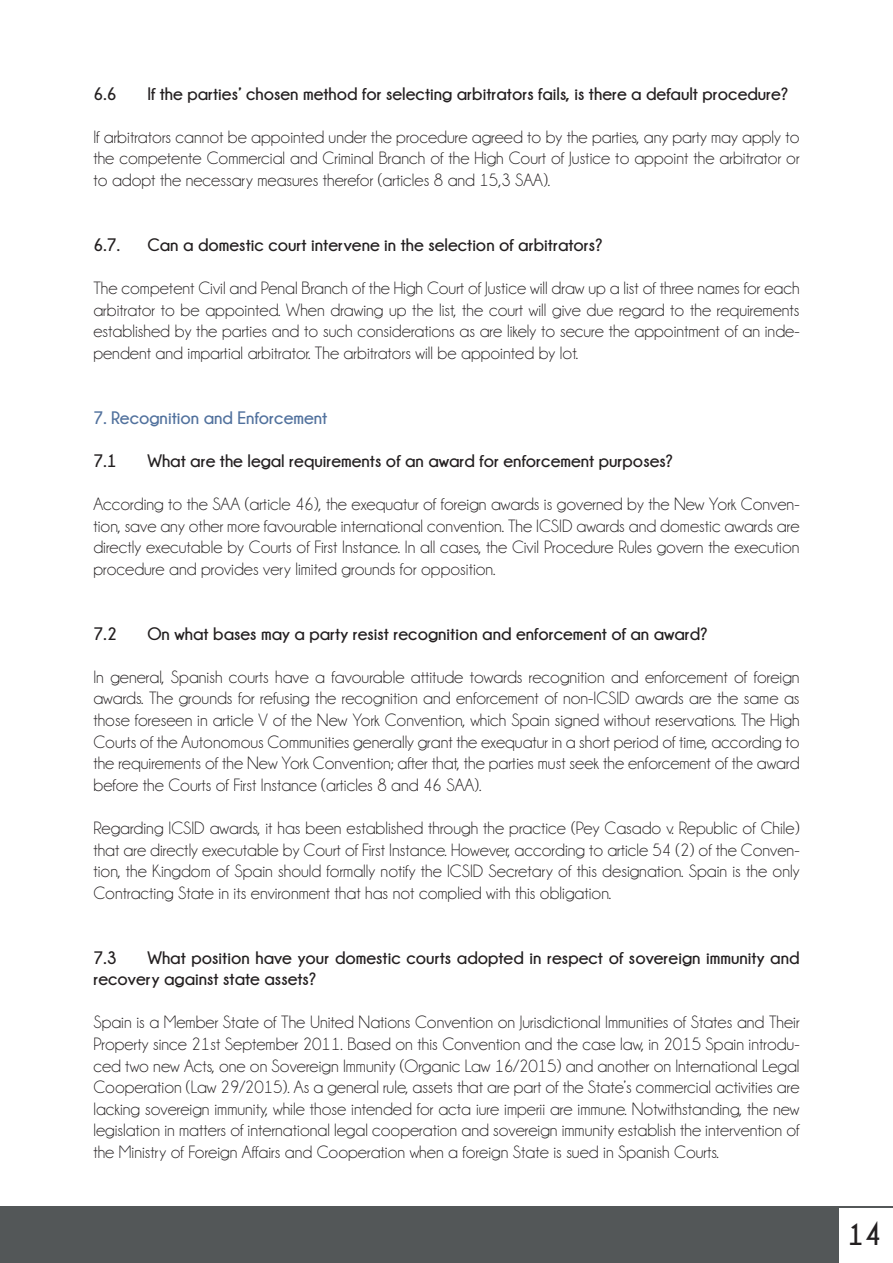
<style>
.page{position:relative;width:893px;height:1263px;background:#fff}
.page>*{position:absolute;margin:0;border:0;box-sizing:border-box;transform-origin:0 0}
.t1{font:700 30px "Champagne&Limousines";color:#231f20}
.t2{font:18px/21.6px "Champagne&Limousines";color:#231f20;text-align:justify}
.t3{font:700 18px/21.6px "Champagne&Limousines";color:#231f20}
.t4{font:700 18px "Champagne&Limousines";color:#51719d}
</style>
<div class="page">
<div style="left:0;top:1206px;width:893px;height:57px;background:#535758"></div>
<div style="left:839px;top:1209px;width:53px;height:54px;background:#fff"></div>
<p class="t3" style="left:93px;top:82px;width:25px">6.6</p>
<p class="t3" style="left:147px;top:82px;width:642px">If the parties’ chosen method for selecting arbitrators fails, is there a default procedure?</p>
<p class="t2" style="left:93px;top:126px;width:708px">If arbitrators cannot be appointed under the procedure agreed to by the parties, any party may apply to the competente Commercial and Criminal Branch of the High Court of Justice to appoint the arbitrator or to adopt the necessary measures therefor (articles 8 and 15,3 SAA).</p>
<p class="t3" style="left:93px;top:234px;width:28px">6.7.</p>
<p class="t3" style="left:147px;top:234px;width:457px">Can a domestic court intervene in the selection of arbitrators?</p>
<p class="t2" style="left:93px;top:277px;width:708px">The competent Civil and Penal Branch of the High Court of Justice will draw up a list of three names for each arbitrator to be appointed. When drawing up the list, the court will give due regard to the requirements established by the parties and to such considerations as are likely to secure the appointment of an inde&shy;pendent and impartial arbitrator. The arbitrators will be appointed by lot.</p>
<p class="t4" style="left:93px;top:407px;width:235px">7. Recognition and Enforcement</p>
<p class="t3" style="left:93px;top:450px;width:25px">7.1</p>
<p class="t3" style="left:147px;top:450px;width:527px">What are the legal requirements of an award for enforcement purposes?</p>
<p class="t2" style="left:93px;top:493px;width:708px">According to the SAA (article 46), the exequatur of foreign awards is governed by the New York Conven&shy;tion, save any other more favourable international convention. The ICSID awards and domestic awards are directly executable by Courts of First Instance. In all cases, the Civil Procedure Rules govern the execution procedure and provides very limited grounds for opposition.</p>
<p class="t3" style="left:93px;top:622px;width:25px">7.2</p>
<p class="t3" style="left:147px;top:622px;width:562px">On what bases may a party resist recognition and enforcement of an award?</p>
<p class="t2" style="left:93px;top:666px;width:708px">In general, Spanish courts have a favourable attitude towards recognition and enforcement of foreign awards. The grounds for refusing the recognition and enforcement of non-ICSID awards are the same as those foreseen in article V of the New York Convention, which Spain signed without reservations. The High Courts of the Autonomous Communities generally grant the exequatur in a short period of time, according to the requirements of the New York Convention; after that, the parties must seek the enforcement of the award before the Courts of First Instance (articles 8 and 46 SAA).</p>
<p class="t2" style="left:93px;top:817px;width:708px">Regarding ICSID awards, it has been established through the practice (Pey Casado v. Republic of Chile) that are directly executable by Court of First Instance. However, according to article 54 (2) of the Conven&shy;tion, the Kingdom of Spain should formally notify the ICSID Secretary of this designation. Spain is the only Contracting State in its environment that has not complied with this obligation.</p>
<p class="t3" style="left:93px;top:946px;width:25px">7.3</p>
<p class="t3" style="left:93px;top:946px;width:708px;text-indent:54px">What position have your domestic courts adopted in respect of sovereign immunity and recovery against state assets?</p>
<p class="t2" style="left:93px;top:1012px;width:708px">Spain is a Member State of The United Nations Convention on Jurisdictional Immunities of States and Their Property since 21st September 2011. Based on this Convention and the case law, in 2015 Spain introdu&shy;ced two new Acts, one on Sovereign Immunity (Organic Law 16/2015) and another on International Legal Cooperation (Law 29/2015). As a general rule, assets that are part of the State’s commercial activities are lacking sovereign immunity, while those intended for acta iure imperii are immune. Notwithstanding, the new legislation in matters of international legal cooperation and sovereign immunity establish the intervention of the Ministry of Foreign Affairs and Cooperation when a foreign State is sued in Spanish Courts.</p>
<p class="t1" style="left:847px;top:1218px;width:35px">14</p>
</div>
